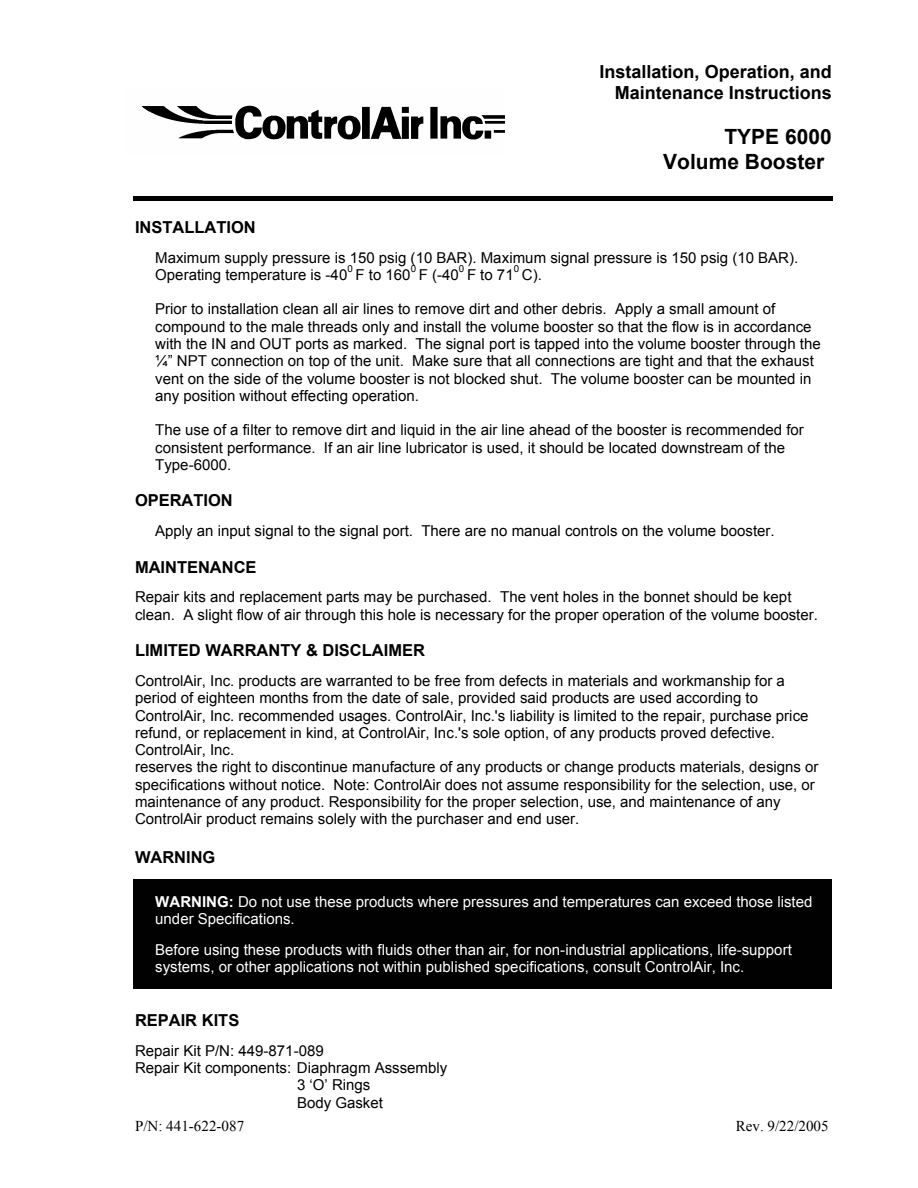
<style>
.page{position:relative;width:918px;height:1188px;background:#fff}
.page>*{position:absolute;margin:0;border:0;box-sizing:border-box;transform-origin:0 0}
.t1{font:700 21px/24.6px "Arial";color:#000}
.t2{font:700 18px/21.1px "Arial";color:#000;text-align:right}
.t3{font:700 16.5px "Arial";color:#000}
.t4{font:15px/17.2px "Arial";color:#000}
.t5{font:15px/17.2px "Arial";color:#fff}
.t6{font:15px "Times New Roman";color:#000}
.t7{font:9.75px "Arial";color:#000}
.s1{font-weight:700}
</style>
<div class="page">
<div style="left:133px;top:196px;width:699px;height:5px;background:#000"></div>
<img style="left:141px;top:105px;width:364px;height:35px">
<div style="left:133px;top:879px;width:699px;height:110px;background:#010101"></div>
<p class="t2" style="left:599px;top:61px;width:234px">Installation, Operation, and<br>Maintenance Instructions</p>
<h1 class="t1" style="left:663px;top:124px;width:170px;text-indent:61px">TYPE 6000<br>Volume Booster</h1>
<p class="t3" style="left:135px;top:218px;width:122px">INSTALLATION</p>
<p class="t4" style="left:155px;top:249px;width:645px">Maximum supply pressure is 150 psig (10 BAR). Maximum signal pressure is 150 psig (10 BAR).<br>Operating temperature is -40</p>
<p class="t7" style="left:514px;top:264px;width:7px">0</p>
<p class="t4" style="left:522px;top:266px;width:22px">C).</p>
<p class="t4" style="left:155px;top:301px;width:667px">Prior to installation clean all air lines to remove dirt and other debris. Apply a small amount of compound to the male threads only and install the volume booster so that the flow is in accordance with the IN and OUT ports as marked. The signal port is tapped into the volume booster through the ¼” NPT connection on top of the unit. Make sure that all connections are tight and that the exhaust vent on the side of the volume booster is not blocked shut. The volume booster can be mounted in any position without effecting operation.</p>
<p class="t4" style="left:155px;top:422px;width:650px">The use of a filter to remove dirt and liquid in the air line ahead of the booster is recommended for consistent performance. If an air line lubricator is used, it should be located downstream of the<br>Type-6000.</p>
<p class="t3" style="left:135px;top:491px;width:99px">OPERATION</p>
<p class="t4" style="left:155px;top:522px;width:621px">Apply an input signal to the signal port. There are no manual controls on the volume booster.</p>
<p class="t3" style="left:135px;top:558px;width:123px">MAINTENANCE</p>
<p class="t4" style="left:135px;top:589px;width:685px">Repair kits and replacement parts may be purchased. The vent holes in the bonnet should be kept clean. A slight flow of air through this hole is necessary for the proper operation of the volume booster.</p>
<p class="t3" style="left:135px;top:641px;width:291px">LIMITED WARRANTY &amp; DISCLAIMER</p>
<p class="t4" style="left:135px;top:672px;width:685px">ControlAir, Inc. products are warranted to be free from defects in materials and workmanship for a period of eighteen months from the date of sale, provided said products are used according to ControlAir, Inc. recommended usages. ControlAir, Inc.'s liability is limited to the repair, purchase price refund, or replacement in kind, at ControlAir, Inc.'s sole option, of any products proved defective.<br>ControlAir, Inc.<br>reserves the right to discontinue manufacture of any products or change products materials, designs or specifications without notice. Note: ControlAir does not assume responsibility for the selection, use, or maintenance of any product. Responsibility for the proper selection, use, and maintenance of any ControlAir product remains solely with the purchaser and end user.</p>
<p class="t3" style="left:135px;top:848px;width:82px">WARNING</p>
<p class="t5" style="left:155px;top:893px;width:659px"><span class="s1">WARNING:</span> Do not use these products where pressures and temperatures can exceed those listed under Specifications.</p>
<p class="t5" style="left:155px;top:941px;width:638px">Before using these products with fluids other than air, for non-industrial applications, life-support systems, or other applications not within published specifications, consult ControlAir, Inc.</p>
<p class="t3" style="left:135px;top:1011px;width:106px">REPAIR KITS</p>
<p class="t4" style="left:135px;top:1042px;width:190px">Repair Kit P/N: 449-871-089</p>
<p class="t4" style="left:135px;top:1059px;width:314px">Repair Kit components: Diaphragm Asssembly</p>
<p class="t4" style="left:297px;top:1077px;width:75px">3 ‘O’ Rings</p>
<p class="t4" style="left:297px;top:1094px;width:88px">Body Gasket</p>
<p class="t7" style="left:347px;top:264px;width:7px">0</p>
<p class="t7" style="left:411px;top:264px;width:7px">0</p>
<p class="t4" style="left:419px;top:266px;width:42px">F (-40</p>
<p class="t7" style="left:459px;top:264px;width:7px">0</p>
<p class="t4" style="left:356px;top:266px;width:57px">F to 160</p>
<p class="t4" style="left:467px;top:266px;width:48px">F to 71</p>
<p class="t6" style="left:135px;top:1117px;width:111px">P/N: 441-622-087</p>
<p class="t6" style="left:736px;top:1117px;width:94px">Rev. 9/22/2005</p>
</div>
